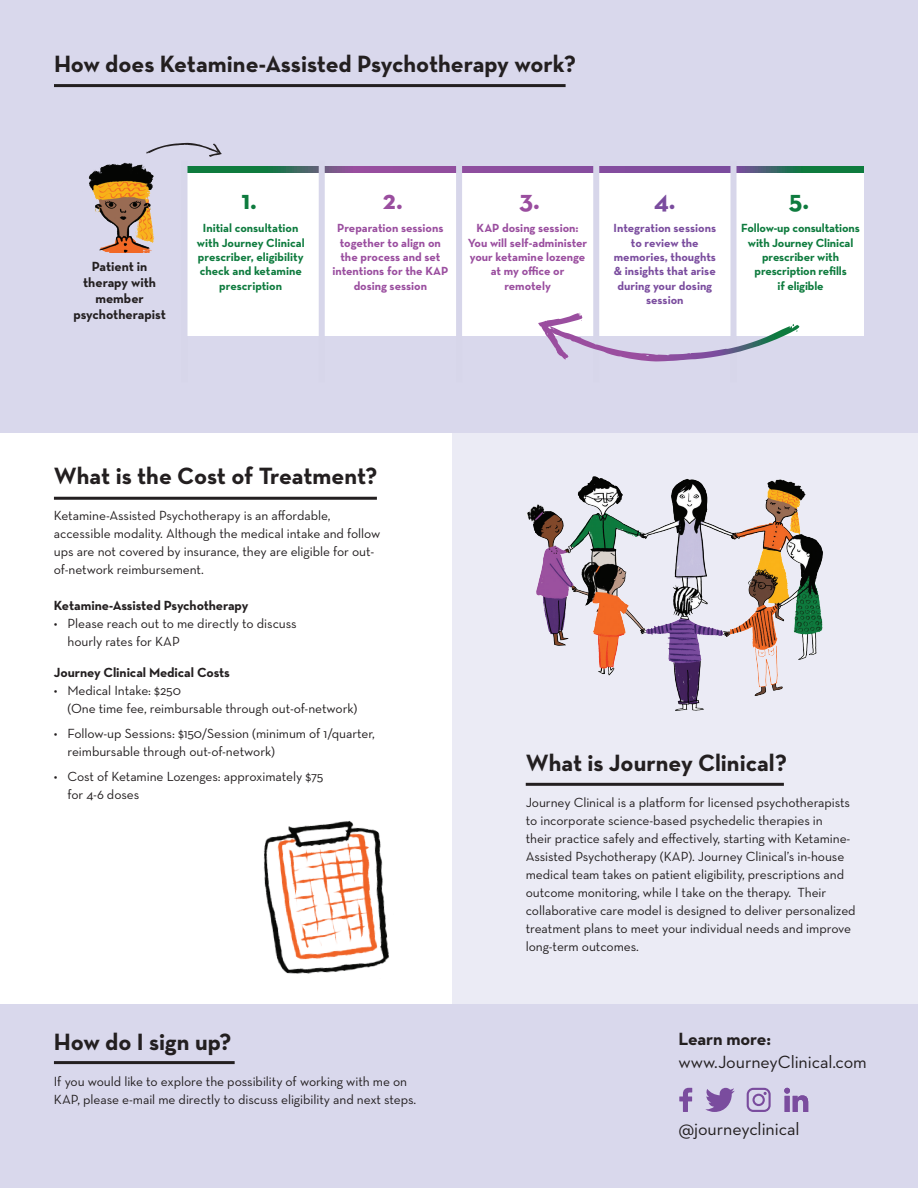
<style>
.page{position:relative;width:918px;height:1188px;background:#fff}
.page>*{position:absolute;margin:0;border:0;box-sizing:border-box;transform-origin:0 0}
.t1{font:700 27px "Neutra Text";color:#0e7b3e}
.t2{font:700 27px "Neutra Text";color:#9a4e9f}
.t3{font:700 27px "Neutra Text";color:#7a4c9e}
.t4{font:700 24px "Neutra Text";color:#231f20}
.t5{font:18px "Neutra Text";letter-spacing:-.005em;color:#231f20}
.t6{font:700 18px "Neutra Text";letter-spacing:-.005em;color:#231f20}
.t7{font:13.5px/18px "Neutra Text";letter-spacing:-.005em;color:#231f20}
.t8{font:700 13.5px/16.2px "Neutra Text";letter-spacing:-.005em;color:#231f20;text-align:center}
.t9{font:700 12px/14.4px "Neutra Text";letter-spacing:-.01em;color:#0e7b3e;text-align:center}
.t10{font:700 12px/14.4px "Neutra Text";color:#9a4e9f;text-align:center}
.t11{font:700 12px/14.4px "Neutra Text";color:#7a4c9e;text-align:center}
</style>
<div class="page">
<img style="left:200px;top:821px;width:252px;height:184px">
<div style="left:452px;top:432px;width:466px;height:573px;background:#ebebf5"></div>
<div style="left:0;top:0;width:918px;height:432px;background:#d9d8ec"></div>
<div style="left:0;top:1005px;width:918px;height:183px;background:#d9d8ec"></div>
<hr style="left:54px;top:497px;width:323px;height:3px;background:#231f20">
<hr style="left:54px;top:1061px;width:181px;height:3px;background:#231f20">
<hr style="left:526px;top:783px;width:258px;height:3px;background:#231f20">
<hr style="left:54px;top:84px;width:512px;height:3px;background:#231f20">
<img style="left:527px;top:476px;width:296px;height:235px">
<svg style="left:188px;top:167px;width:676px;height:6px;background:#615c7f"></svg>
<div style="left:188px;top:173px;width:676px;height:162px;background:#fff"></div>
<div style="left:319px;top:161px;width:6px;height:221px;background:#d7d6ea"></div>
<div style="left:456px;top:161px;width:6px;height:221px;background:#d7d6ea"></div>
<div style="left:593px;top:161px;width:6px;height:221px;background:#d7d6ea"></div>
<div style="left:730px;top:161px;width:6px;height:221px;background:#d7d6ea"></div>
<svg style="left:538px;top:313px;width:261px;height:48px"></svg>
<svg style="left:146px;top:143px;width:76px;height:14px"></svg>
<img style="left:88px;top:162px;width:67px;height:90px">
<svg style="left:705px;top:1087px;width:30px;height:25px"></svg>
<svg style="left:747px;top:1088px;width:24px;height:24px"></svg>
<svg style="left:784px;top:1088px;width:24px;height:24px"></svg>
<svg style="left:679px;top:1088px;width:13px;height:24px"></svg>
<h2 class="t4" style="left:54px;top:49px;width:524px">How does Ketamine-Assisted Psychotherapy work?</h2>
<p class="t8" style="left:73px;top:258px;width:94px">Patient in therapy with member psychotherapist</p>
<h1 class="t1" style="left:241px;top:183px;width:17px">1.</h1>
<h1 class="t2" style="left:383px;top:183px;width:22px">2.</h1>
<h1 class="t2" style="left:519px;top:183px;width:22px">3.</h1>
<h1 class="t3" style="left:654px;top:183px;width:23px">4.</h1>
<h1 class="t1" style="left:789px;top:183px;width:22px">5.</h1>
<p class="t9" style="left:197px;top:221px;width:109px">Initial consultation with Journey Clinical prescriber, eligibility check and ketamine prescription</p>
<p class="t10" style="left:332px;top:221px;width:118px">Preparation sessions together to align on the process and set intentions for the KAP dosing session</p>
<p class="t10" style="left:468px;top:221px;width:121px">KAP dosing session:<br>You will self-administer your ketamine lozenge at my office or remotely</p>
<p class="t11" style="left:614px;top:221px;width:104px">Integration sessions to review the memories, thoughts &amp; insights that arise during your dosing session</p>
<p class="t9" style="left:741px;top:221px;width:120px">Follow-up consultations with Journey Clinical prescriber with prescription refills<br>if eligible</p>
<h2 class="t4" style="left:54px;top:461px;width:325px">What is the Cost of Treatment?</h2>
<p class="t7" style="left:54px;top:506px;width:328px">Ketamine-Assisted Psychotherapy is an affordable, accessible modality. Although the medical intake and follow ups are not covered by insurance, they are eligible for out&shy;of-network reimbursement.</p>
<p class="t8" style="left:54px;top:597px;width:196px">Ketamine-Assisted Psychotherapy</p>
<p class="t7" style="left:67px;top:614px;width:231px;text-indent:-14px">• Please reach out to me directly to discuss hourly rates for KAP</p>
<p class="t8" style="left:54px;top:664px;width:177px">Journey Clinical Medical Costs</p>
<p class="t7" style="left:67px;top:681px;width:292px;text-indent:-14px">• Medical Intake: $250<br>(One time fee, reimbursable through out-of-network)</p>
<p class="t7" style="left:67px;top:724px;width:309px;text-indent:-14px">• Follow-up Sessions: $150/Session (minimum of 1/quarter, reimbursable through out-of-network)</p>
<p class="t7" style="left:67px;top:767px;width:257px;text-indent:-14px">• Cost of Ketamine Lozenges: approximately $75 for 4-6 doses</p>
<h2 class="t4" style="left:54px;top:1026px;width:179px">How do I sign up?</h2>
<p class="t7" style="left:54px;top:1072px;width:364px">If you would like to explore the possibility of working with me on<br>KAP, please e-mail me directly to discuss eligibility and next steps.</p>
<h2 class="t4" style="left:526px;top:748px;width:263px">What is Journey Clinical?</h2>
<p class="t7" style="left:526px;top:793px;width:331px">Journey Clinical is a platform for licensed psychotherapists to incorporate science-based psychedelic therapies in<br>their practice safely and effectively, starting with Ketamine-Assisted Psychotherapy (KAP). Journey Clinical’s in-house medical team takes on patient eligibility, prescriptions and outcome monitoring, while I take on the therapy. Their collaborative care model is designed to deliver personalized treatment plans to meet your individual needs and improve long-term outcomes.</p>
<h3 class="t6" style="left:678px;top:1028px;width:94px">Learn more:</h3>
<h3 class="t5" style="left:678px;top:1051px;width:190px">www.JourneyClinical.com</h3>
<h3 class="t5" style="left:678px;top:1118px;width:123px">@journeyclinical</h3>
</div>
